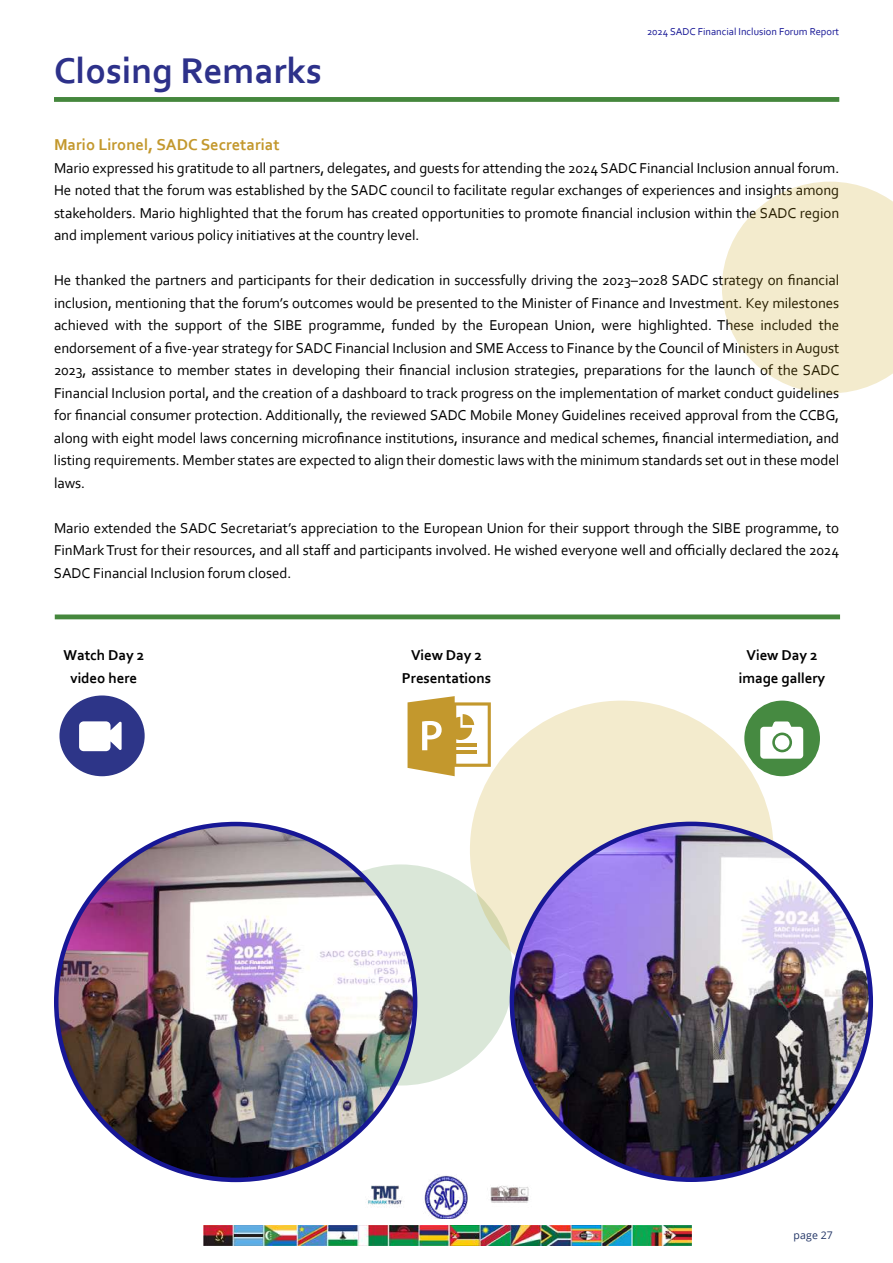
<style>
.page{position:relative;width:893px;height:1263px;background:#fff}
.page>*{position:absolute;margin:0;border:0;box-sizing:border-box;transform-origin:0 0}
.t1{font:700 37.5px "Corbel";color:#2d318a}
.t2{font:700 16.5px "Corbel";color:#c3982d}
.t3{font:15px/22.5px "Corbel";letter-spacing:-.005em;color:#000;text-align:justify}
.t4{font:700 15px/22.5px "Corbel";letter-spacing:-.005em;color:#000;text-align:center}
.t5{font:10.5px "Corbel";color:#171796}
.t6{font:10.5px "Open Sans";letter-spacing:.015em;color:#203365}
</style>
<div class="page">
<img style="left:203px;top:1225px;width:488px;height:20px">
<img style="left:368px;top:1175px;width:161px;height:43px">
<div style="left:288px;top:864px;width:225px;height:221px;background:#dae7d8;border-radius:50%"></div>
<div style="left:470px;top:701px;width:303px;height:298px;background:#f3ebcd;border-radius:50%"></div>
<div style="left:54px;top:97px;width:785px;height:5px;background:#45873d"></div>
<img style="left:56px;top:824px;width:359px;height:356px">
<img style="left:512px;top:824px;width:359px;height:356px">
<svg style="left:722px;top:182px;width:171px;height:211px"></svg>
<div style="left:55px;top:614px;width:785px;height:5px;background:#45873d"></div>
<svg style="left:59px;top:695px;width:86px;height:81px"></svg>
<svg style="left:408px;top:696px;width:83px;height:80px"></svg>
<svg style="left:744px;top:701px;width:76px;height:75px"></svg>
<h1 class="t1" style="left:54px;top:47px;width:270px">Closing Remarks</h1>
<p class="t5" style="left:647px;top:25px;width:194px">2024 SADC Financial Inclusion Forum Report</p>
<p class="t2" style="left:54px;top:135px;width:227px">Mario Lironel, SADC Secretariat</p>
<p class="t3" style="left:54px;top:156px;width:787px">Mario expressed his gratitude to all partners, delegates, and guests for attending the 2024 SADC Financial Inclusion annual forum.<br>He noted that the forum was established by the SADC council to facilitate regular exchanges of experiences and insights among stakeholders. Mario highlighted that the forum has created opportunities to promote financial inclusion within the SADC region and implement various policy initiatives at the country level.</p>
<p class="t3" style="left:54px;top:269px;width:787px">He thanked the partners and participants for their dedication in successfully driving the 2023–2028 SADC strategy on financial inclusion, mentioning that the forum’s outcomes would be presented to the Minister of Finance and Investment. Key milestones achieved with the support of the SIBE programme, funded by the European Union, were highlighted. These included the endorsement of a five-year strategy for SADC Financial Inclusion and SMEAccess to Finance by the Council of Ministers inAugust 2023, assistance to member states in developing their financial inclusion strategies, preparations for the launch of the SADC Financial Inclusion portal, and the creation of a dashboard to track progress on the implementation of market conduct guidelines for financial consumer protection. Additionally, the reviewed SADC Mobile Money Guidelines received approval from the CCBG, along with eight model laws concerning microfinance institutions, insurance and medical schemes, financial intermediation, and listing requirements. Member states are expected to align their domestic laws with the minimum standards set out in these model laws.</p>
<p class="t3" style="left:54px;top:516px;width:787px">Mario extended the SADC Secretariat’s appreciation to the European Union for their support through the SIBE programme, to FinMarkTrust for their resources, and all staff and participants involved. He wished everyone well and officially declared the 2024<br>SADC Financial Inclusion forum closed.</p>
<p class="t4" style="left:63px;top:644px;width:82px">Watch Day 2 video here</p>
<p class="t4" style="left:402px;top:644px;width:91px">View Day 2<br>Presentations</p>
<p class="t4" style="left:739px;top:644px;width:88px">View Day 2 image gallery</p>
<p class="t6" style="left:793px;top:1228px;width:41px">page 27</p>
</div>
